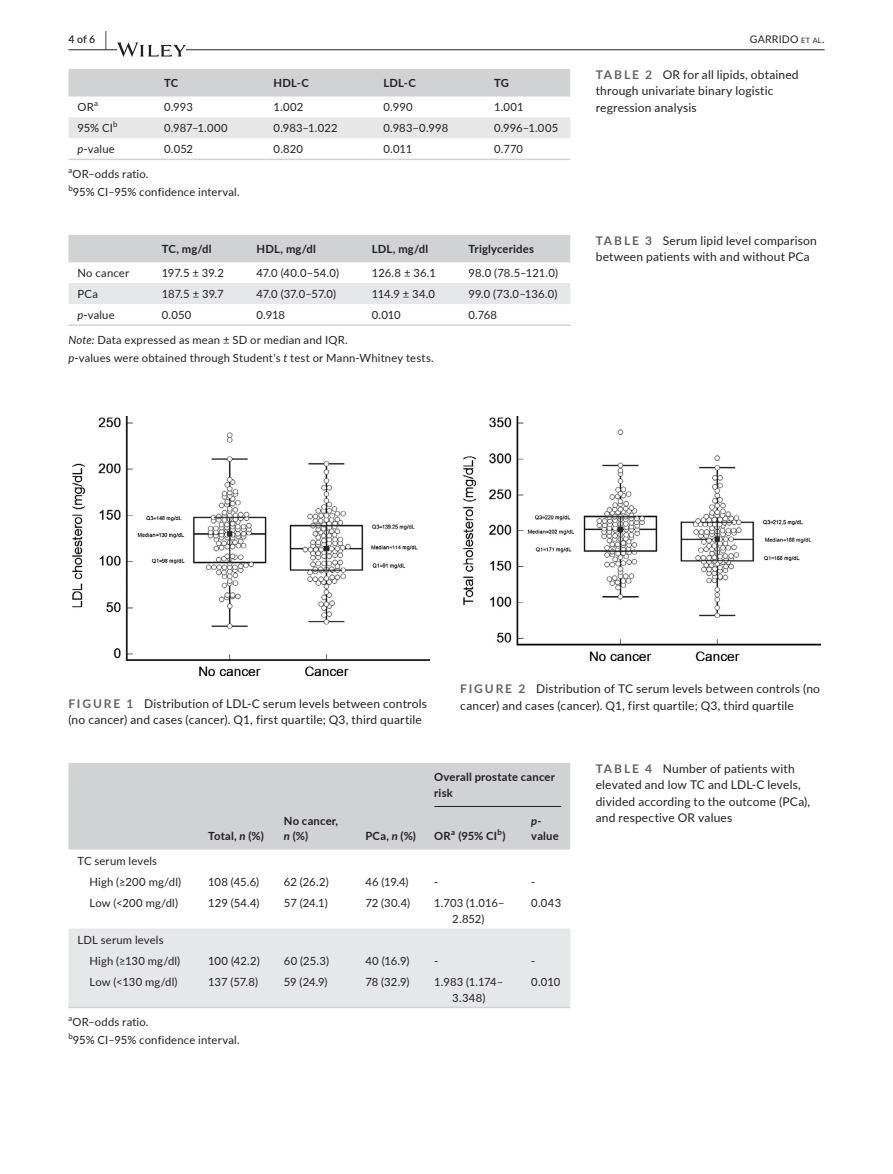
<style>
.page{position:relative;width:893px;height:1174px;background:#fff}
.page>*{position:absolute;margin:0;border:0;box-sizing:border-box;transform-origin:0 0}
.t1{font:12px/16.5px "Lato";letter-spacing:.015em;color:#231f20}
.t2{font:11.25px/21px "Lato";letter-spacing:.015em;color:#231f20}
.t3{font:700 11.25px/15.8px "Lato";letter-spacing:.02em;color:#231f20}
.t4{font:10.5px "Lato";letter-spacing:.025em;color:#231f20}
.t5{font:600 10.5px "Lato";color:#231f20}
.t6{font:7.8px "Lato";color:#231f20}
.t7{font:700 7.8px "Lato";color:#231f20}
.s1{font-size:19.5px}
.s2{font-size:7.35px}
.s3{font-style:italic}
.s4{font-weight:700;color:#636366}
</style>
<div class="page">
<hr style="left:68px;top:49px;width:756px;height:1px;background:#231f20">
<svg style="left:117px;top:42px;width:69px;height:15px"></svg>
<div style="left:68px;top:69px;width:502px;height:28px;background:#d1d2d4"></div>
<div style="left:68px;top:117px;width:502px;height:21px;background:#e6e7e9"></div>
<hr style="left:68px;top:159px;width:87px;height:1px;background:#d1d2d4">
<hr style="left:155px;top:159px;width:110px;height:1px;background:#d1d2d4">
<hr style="left:265px;top:159px;width:109px;height:1px;background:#d1d2d4">
<hr style="left:374px;top:159px;width:111px;height:1px;background:#d1d2d4">
<hr style="left:485px;top:159px;width:85px;height:1px;background:#d1d2d4">
<div style="left:68px;top:235px;width:502px;height:27px;background:#d1d2d4"></div>
<div style="left:68px;top:283px;width:502px;height:21px;background:#e6e7e9"></div>
<hr style="left:68px;top:324px;width:85px;height:2px;background:#d1d2d4">
<hr style="left:153px;top:324px;width:95px;height:2px;background:#d1d2d4">
<hr style="left:248px;top:324px;width:115px;height:2px;background:#d1d2d4">
<hr style="left:363px;top:324px;width:96px;height:2px;background:#d1d2d4">
<hr style="left:459px;top:324px;width:111px;height:2px;background:#d1d2d4">
<img style="left:72px;top:416px;width:357px;height:259px">
<img style="left:464px;top:416px;width:357px;height:245px">
<div style="left:68px;top:763px;width:502px;height:86px;background:#d1d2d4"></div>
<div style="left:68px;top:928px;width:502px;height:78px;background:#e6e7e9"></div>
<hr style="left:68px;top:1006px;width:131px;height:2px;background:#d1d2d4">
<hr style="left:199px;top:1006px;width:76px;height:2px;background:#d1d2d4">
<hr style="left:275px;top:1006px;width:81px;height:2px;background:#d1d2d4">
<hr style="left:356px;top:1006px;width:69px;height:2px;background:#d1d2d4">
<hr style="left:425px;top:1006px;width:97px;height:2px;background:#d1d2d4">
<hr style="left:522px;top:1006px;width:48px;height:2px;background:#d1d2d4">
<hr style="left:434px;top:806px;width:127px;height:1px;background:#231f20">
<p class="t5" style="left:68px;top:31px;width:40px">4 of 6 <span class="s1">|</span></p>
<p class="t4" style="left:750px;top:31px;width:76px">GARRIDO <span class="s2">et al</span>.</p>
<p class="t3" style="left:164px;top:75px;width:16px">TC</p>
<p class="t3" style="left:274px;top:75px;width:37px">HDL-C</p>
<p class="t3" style="left:383px;top:75px;width:34px">LDL-C</p>
<p class="t3" style="left:494px;top:75px;width:16px">TG</p>
<p class="t2" style="left:77px;top:96px;width:18px">OR</p>
<p class="t6" style="left:94px;top:98px;width:5px">a</p>
<p class="t2" style="left:164px;top:96px;width:30px">0.993</p>
<p class="t2" style="left:274px;top:96px;width:31px">1.002</p>
<p class="t2" style="left:383px;top:96px;width:31px">0.990</p>
<p class="t2" style="left:494px;top:96px;width:31px">1.001</p>
<p class="t2" style="left:77px;top:117px;width:37px">95% CI</p>
<p class="t6" style="left:113px;top:119px;width:6px">b</p>
<p class="t2" style="left:164px;top:117px;width:65px">0.987–1.000</p>
<p class="t2" style="left:274px;top:117px;width:66px">0.983–1.022</p>
<p class="t2" style="left:383px;top:117px;width:66px">0.983–0.998</p>
<p class="t2" style="left:494px;top:117px;width:66px">0.996–1.005</p>
<p class="t2" style="left:77px;top:138px;width:39px"><span class="s3">p</span>-value</p>
<p class="t2" style="left:164px;top:138px;width:31px">0.052</p>
<p class="t2" style="left:274px;top:138px;width:31px">0.820</p>
<p class="t2" style="left:383px;top:138px;width:30px">0.011</p>
<p class="t2" style="left:494px;top:138px;width:31px">0.770</p>
<p class="t6" style="left:68px;top:165px;width:5px">a</p>
<p class="t2" style="left:73px;top:163px;width:78px">OR–odds ratio.</p>
<p class="t6" style="left:68px;top:183px;width:6px">b</p>
<p class="t2" style="left:73px;top:181px;width:168px">95% CI–95% confidence interval.</p>
<p class="t1" style="left:596px;top:66px;width:204px"><span class="s4">TABLE 2</span> OR for all lipids, obtained through univariate binary logistic regression analysis</p>
<p class="t3" style="left:162px;top:241px;width:51px">TC, mg/dl</p>
<p class="t3" style="left:257px;top:241px;width:61px">HDL, mg/dl</p>
<p class="t3" style="left:372px;top:241px;width:58px">LDL, mg/dl</p>
<p class="t3" style="left:468px;top:241px;width:67px">Triglycerides</p>
<p class="t2" style="left:77px;top:262px;width:53px">No cancer</p>
<p class="t2" style="left:162px;top:262px;width:64px">197.5 ± 39.2</p>
<p class="t2" style="left:257px;top:262px;width:84px">47.0 (40.0–54.0)</p>
<p class="t2" style="left:372px;top:262px;width:66px">126.8 ± 36.1</p>
<p class="t2" style="left:468px;top:262px;width:91px">98.0 (78.5–121.0)</p>
<p class="t2" style="left:77px;top:283px;width:22px">PCa</p>
<p class="t2" style="left:162px;top:283px;width:63px">187.5 ± 39.7</p>
<p class="t2" style="left:256px;top:283px;width:81px">47.0 (37.0–57.0)</p>
<p class="t2" style="left:372px;top:283px;width:65px">114.9 ± 34.0</p>
<p class="t2" style="left:468px;top:283px;width:90px">99.0 (73.0–136.0)</p>
<p class="t2" style="left:77px;top:304px;width:39px"><span class="s3">p</span>-value</p>
<p class="t2" style="left:162px;top:304px;width:31px">0.050</p>
<p class="t2" style="left:256px;top:304px;width:30px">0.918</p>
<p class="t2" style="left:372px;top:304px;width:31px">0.010</p>
<p class="t2" style="left:468px;top:304px;width:30px">0.768</p>
<p class="t2" style="left:68px;top:330px;width:367px;line-height:18px"><span class="s3">Note:</span> Data expressed as mean ± SD or median and IQR.<br><span class="s3">p</span>-values were obtained through Student's <span class="s3">t</span> test or Mann-Whitney tests.</p>
<p class="t1" style="left:596px;top:231px;width:222px"><span class="s4">TABLE 3</span> Serum lipid level comparison between patients with and without PCa</p>
<p class="t1" style="left:68px;top:694px;width:360px"><span class="s4">FIGURE 1</span> Distribution of LDL-C serum levels between controls (no cancer) and cases (cancer). Q1, first quartile; Q3, third quartile</p>
<p class="t1" style="left:460px;top:680px;width:361px"><span class="s4">FIGURE 2</span> Distribution of TC serum levels between controls (no cancer) and cases (cancer). Q1, first quartile; Q3, third quartile</p>
<p class="t3" style="left:208px;top:828px;width:57px">Total, <span class="s3">n</span> (%)</p>
<p class="t3" style="left:284px;top:812px;width:56px">No cancer, <span class="s3">n</span> (%)</p>
<p class="t3" style="left:365px;top:828px;width:52px">PCa, <span class="s3">n</span> (%)</p>
<p class="t3" style="left:434px;top:769px;width:122px">Overall prostate cancer risk</p>
<p class="t3" style="left:434px;top:828px;width:18px">OR</p>
<p class="t7" style="left:451px;top:826px;width:5px">a</p>
<p class="t3" style="left:458px;top:828px;width:40px">(95% CI</p>
<p class="t7" style="left:497px;top:826px;width:6px">b</p>
<p class="t3" style="left:503px;top:828px;width:5px">)</p>
<p class="t3" style="left:531px;top:812px;width:29px"><span class="s3">p&shy;</span>value</p>
<p class="t1" style="left:596px;top:759px;width:216px"><span class="s4">TABLE 4</span> Number of patients with elevated and low TC and LDL-C levels, divided according to the outcome (PCa), and respective OR values</p>
<p class="t2" style="left:89px;top:849px;width:93px;text-indent:-12px">TC serum levels<br>High (≥200 mg/dl)</p>
<p class="t2" style="left:208px;top:870px;width:53px">108 (45.6)</p>
<p class="t2" style="left:284px;top:870px;width:46px">62 (26.2)</p>
<p class="t2" style="left:365px;top:870px;width:45px">46 (19.4)</p>
<p class="t2" style="left:434px;top:870px;width:6px">-</p>
<p class="t2" style="left:531px;top:870px;width:6px">-</p>
<p class="t2" style="left:89px;top:891px;width:90px">Low (&lt;200 mg/dl)</p>
<p class="t2" style="left:208px;top:891px;width:53px">129 (54.4)</p>
<p class="t2" style="left:284px;top:891px;width:45px">57 (24.1)</p>
<p class="t2" style="left:365px;top:891px;width:46px">72 (30.4)</p>
<p class="t2" style="left:434px;top:894px;width:72px;line-height:15.8px;text-align:center">1.703 (1.016–<br>2.852)</p>
<p class="t2" style="left:531px;top:891px;width:31px">0.043</p>
<p class="t2" style="left:89px;top:928px;width:92px;text-indent:-12px">LDL serum levels<br>High (≥130 mg/dl)</p>
<p class="t2" style="left:208px;top:949px;width:53px">100 (42.2)</p>
<p class="t2" style="left:284px;top:949px;width:47px">60 (25.3)</p>
<p class="t2" style="left:365px;top:949px;width:46px">40 (16.9)</p>
<p class="t2" style="left:434px;top:949px;width:6px">-</p>
<p class="t2" style="left:531px;top:949px;width:6px">-</p>
<p class="t2" style="left:89px;top:970px;width:90px">Low (&lt;130 mg/dl)</p>
<p class="t2" style="left:208px;top:970px;width:51px">137 (57.8)</p>
<p class="t2" style="left:284px;top:970px;width:45px">59 (24.9)</p>
<p class="t2" style="left:365px;top:970px;width:46px">78 (32.9)</p>
<p class="t2" style="left:434px;top:973px;width:71px;line-height:15.8px;text-align:center">1.983 (1.174–<br>3.348)</p>
<p class="t2" style="left:531px;top:970px;width:31px">0.010</p>
<p class="t6" style="left:68px;top:1012px;width:5px">a</p>
<p class="t2" style="left:73px;top:1011px;width:78px">OR–odds ratio.</p>
<p class="t6" style="left:68px;top:1030px;width:6px">b</p>
<p class="t2" style="left:73px;top:1029px;width:168px">95% CI–95% confidence interval.</p>
</div>
